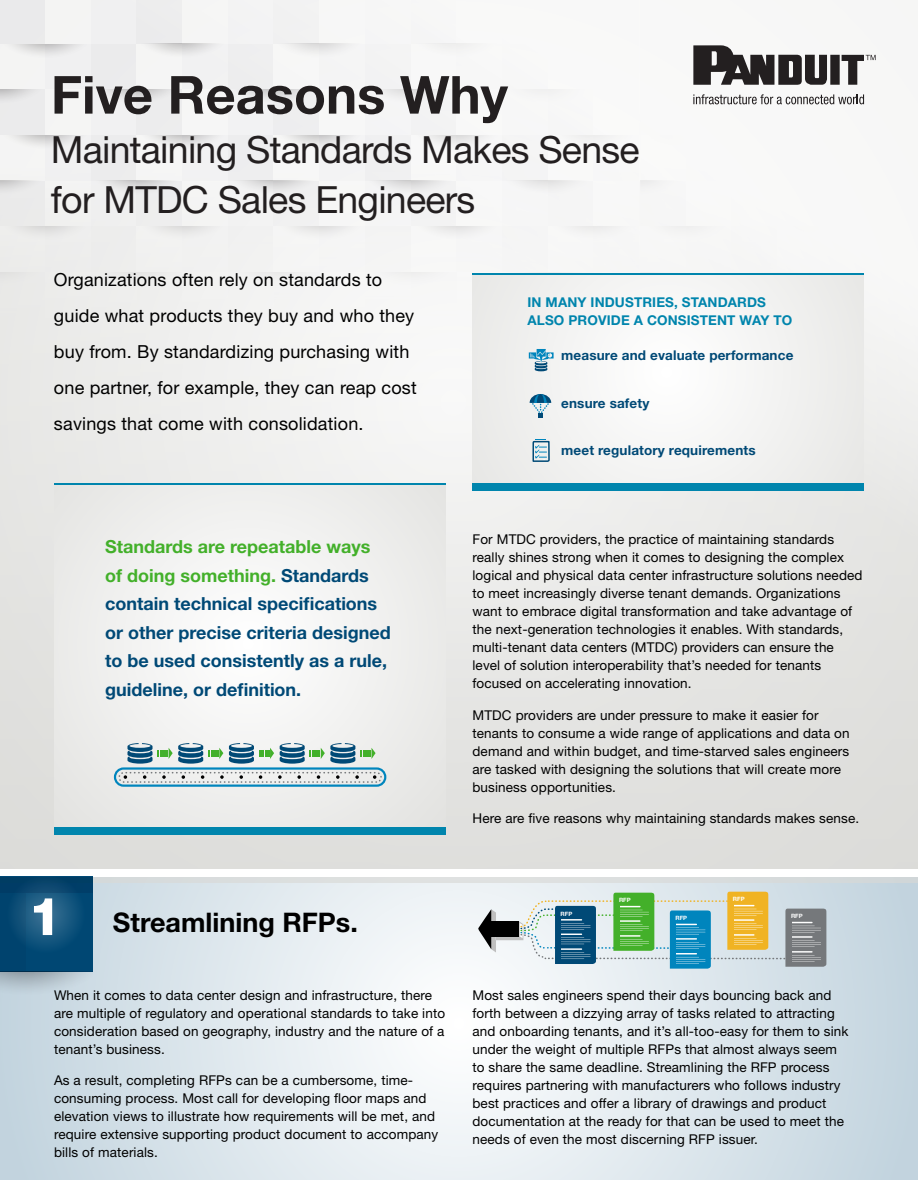
<style>
.page{position:relative;width:918px;height:1188px;background:#fff}
.page>*{position:absolute;margin:0;border:0;box-sizing:border-box;transform-origin:0 0}
.t1{font:700 52.5px "Helvetica Neue LT Std";color:#231f20}
.t2{font:800 52.5px "Helvetica Neue LT Std";color:#fff}
.t3{font:37.5px/49.5px "Helvetica Neue LT Std";letter-spacing:-.02em;color:#231f20}
.t4{font:700 27px "Helvetica Neue LT Std";color:#000}
.t5{font:18px/36px "Helvetica Neue LT Std";letter-spacing:.01em;color:#000}
.t6{font:700 18px/28.5px "Helvetica Neue LT Std";color:#004976}
.t7{font:13.5px/18px "Helvetica Neue LT Std";letter-spacing:.01em;color:#000}
.t8{font:700 13.5px "Helvetica Neue LT Std";letter-spacing:.01em;color:#004976}
.t9{font:700 13.5px/18px "Helvetica Neue LT Std";letter-spacing:.01em;color:#0085ad}
.t10{font:700 5.85px "Helvetica Neue";color:#fff}
.s1{color:#43b02a}
</style>
<div class="page">
<svg style="left:0;top:882px;width:917px;height:298px"></svg>
<svg style="left:0;top:972px;width:93px;height:38px;background:#bfced7"></svg>
<div style="left:0;top:0;width:918px;height:882px;background:#e2e2df"></div>
<div style="left:0;top:0;width:45px;height:44px;background:#ededef"></div>
<div style="left:0;top:44px;width:91px;height:45px;background:#f4f4f3"></div>
<div style="left:0;top:135px;width:91px;height:45px;background:#f4f4f4"></div>
<div style="left:0;top:227px;width:91px;height:45px;background:#ececeb"></div>
<div style="left:0;top:181px;width:45px;height:45px;background:linear-gradient(to bottom,#e1e1e1,#eee)"></div>
<div style="left:0;top:272px;width:45px;height:45px;background:#e9e9e7"></div>
<svg style="left:0;top:90px;width:28px;height:45px"></svg>
<div style="left:28px;top:0;width:890px;height:563px;background:linear-gradient(to bottom,#f8f7f7,#eaebea)"></div>
<div style="left:54px;top:484px;width:392px;height:347px;background:#efefee"></div>
<div style="left:472px;top:274px;width:392px;height:213px;background:#f3f3f2"></div>
<svg style="left:693px;top:94px;width:171px;height:10px;background:#b7b6b6"></svg>
<svg style="left:693px;top:45px;width:183px;height:40px;background:#7e7c7c"></svg>
<hr style="left:54px;top:483px;width:392px;height:2px;background:#0085ad">
<hr style="left:472px;top:273px;width:392px;height:2px;background:#0085ad">
<div style="left:54px;top:827px;width:392px;height:8px;background:#0085ad"></div>
<div style="left:472px;top:483px;width:392px;height:7px;background:#0085ad"></div>
<div style="left:0;top:869px;width:917px;height:8px;background:#fff"></div>
<svg style="left:478px;top:892px;width:348px;height:77px;background:#a3bcb0"></svg>
<hr style="left:788px;top:921px;width:3px;height:44px;background:#75787b">
<svg style="left:529px;top:349px;width:25px;height:22px"></svg>
<svg style="left:529px;top:394px;width:23px;height:24px"></svg>
<svg style="left:532px;top:439px;width:18px;height:23px"></svg>
<div style="left:114px;top:767px;width:272px;height:20px;border:2px solid #0085bd;border-radius:9px"></div>
<div style="left:118px;top:772px;width:264px;height:11px;border:2px dashed #75787b;border-radius:5px"></div>
<svg style="left:124px;top:775px;width:3px;height:4px"></svg>
<svg style="left:143px;top:775px;width:3px;height:4px"></svg>
<svg style="left:162px;top:775px;width:4px;height:4px"></svg>
<svg style="left:182px;top:775px;width:3px;height:4px"></svg>
<svg style="left:201px;top:775px;width:3px;height:4px"></svg>
<svg style="left:220px;top:775px;width:4px;height:4px"></svg>
<svg style="left:240px;top:775px;width:3px;height:4px"></svg>
<svg style="left:259px;top:775px;width:3px;height:4px"></svg>
<svg style="left:278px;top:775px;width:4px;height:4px"></svg>
<svg style="left:297px;top:775px;width:4px;height:4px"></svg>
<svg style="left:317px;top:775px;width:3px;height:4px"></svg>
<svg style="left:336px;top:775px;width:4px;height:4px"></svg>
<svg style="left:355px;top:775px;width:4px;height:4px"></svg>
<svg style="left:373px;top:775px;width:3px;height:4px"></svg>
<svg style="left:127px;top:743px;width:96px;height:21px"></svg>
<svg style="left:229px;top:743px;width:45px;height:21px"></svg>
<svg style="left:280px;top:743px;width:96px;height:21px"></svg>
<svg style="left:0;top:877px;width:93px;height:94px;background:#0b4c75"></svg>
<h1 class="t1" style="left:51px;top:62px;width:459px">Five Reasons Why</h1>
<h2 class="t3" style="left:51px;top:125px;width:590px">Maintaining Standards Makes Sense for MTDC Sales Engineers</h2>
<h3 class="t5" style="left:54px;top:261px;width:364px">Organizations often rely on standards to guide what products they buy and who they buy from. By standardizing purchasing with one partner, for example, they can reap cost savings that come with consolidation.</h3>
<p class="t9" style="left:528px;top:293px;width:266px">IN MANY INDUSTRIES, STANDARDS<br>ALSO PROVIDE A CONSISTENT WAY TO</p>
<p class="t8" style="left:561px;top:347px;width:234px">measure and evaluate performance</p>
<p class="t8" style="left:561px;top:394px;width:90px">ensure safety</p>
<p class="t8" style="left:561px;top:442px;width:196px">meet regulatory requirements</p>
<h3 class="t6" style="left:105px;top:532px;width:287px"><span class="s1">Standards are repeatable ways of doing something.</span> Standards contain technical specifications or other precise criteria designed to be used consistently as a rule, guideline, or definition.</h3>
<p class="t7" style="left:472px;top:530px;width:392px">For MTDC providers, the practice of maintaining standards really shines strong when it comes to designing the complex logical and physical data center infrastructure solutions needed to meet increasingly diverse tenant demands. Organizations want to embrace digital transformation and take advantage of the next-generation technologies it enables. With standards, multi-tenant data centers (MTDC) providers can ensure the level of solution interoperability that’s needed for tenants focused on accelerating innovation.</p>
<p class="t7" style="left:472px;top:706px;width:379px">MTDC providers are under pressure to make it easier for tenants to consume a wide range of applications and data on demand and within budget, and time-starved sales engineers are tasked with designing the solutions that will create more business opportunities.</p>
<p class="t7" style="left:472px;top:809px;width:388px">Here are five reasons why maintaining standards makes sense.</p>
<h1 class="t2" style="left:28px;top:885px;width:35px">1</h1>
<h3 class="t4" style="left:113px;top:905px;width:246px">Streamlining RFPs.</h3>
<p class="t10" style="left:561px;top:909px;width:13px">RFP</p>
<p class="t10" style="left:619px;top:896px;width:13px">RFP</p>
<p class="t10" style="left:676px;top:914px;width:13px">RFP</p>
<p class="t10" style="left:733px;top:895px;width:13px">RFP</p>
<p class="t10" style="left:791px;top:912px;width:13px">RFP</p>
<p class="t7" style="left:54px;top:986px;width:393px">When it comes to data center design and infrastructure, there are multiple of regulatory and operational standards to take into consideration based on geography, industry and the nature of a tenant’s business.</p>
<p class="t7" style="left:54px;top:1071px;width:386px">As a result, completing RFPs can be a cumbersome, time&shy;consuming process. Most call for developing floor maps and elevation views to illustrate how requirements will be met, and require extensive supporting product document to accompany bills of materials.</p>
<p class="t7" style="left:472px;top:986px;width:378px">Most sales engineers spend their days bouncing back and forth between a dizzying array of tasks related to attracting and onboarding tenants, and it’s all-too-easy for them to sink under the weight of multiple RFPs that almost always seem to share the same deadline. Streamlining the RFP process requires partnering with manufacturers who follows industry best practices and offer a library of drawings and product documentation at the ready for that can be used to meet the needs of even the most discerning RFP issuer.</p>
</div>
